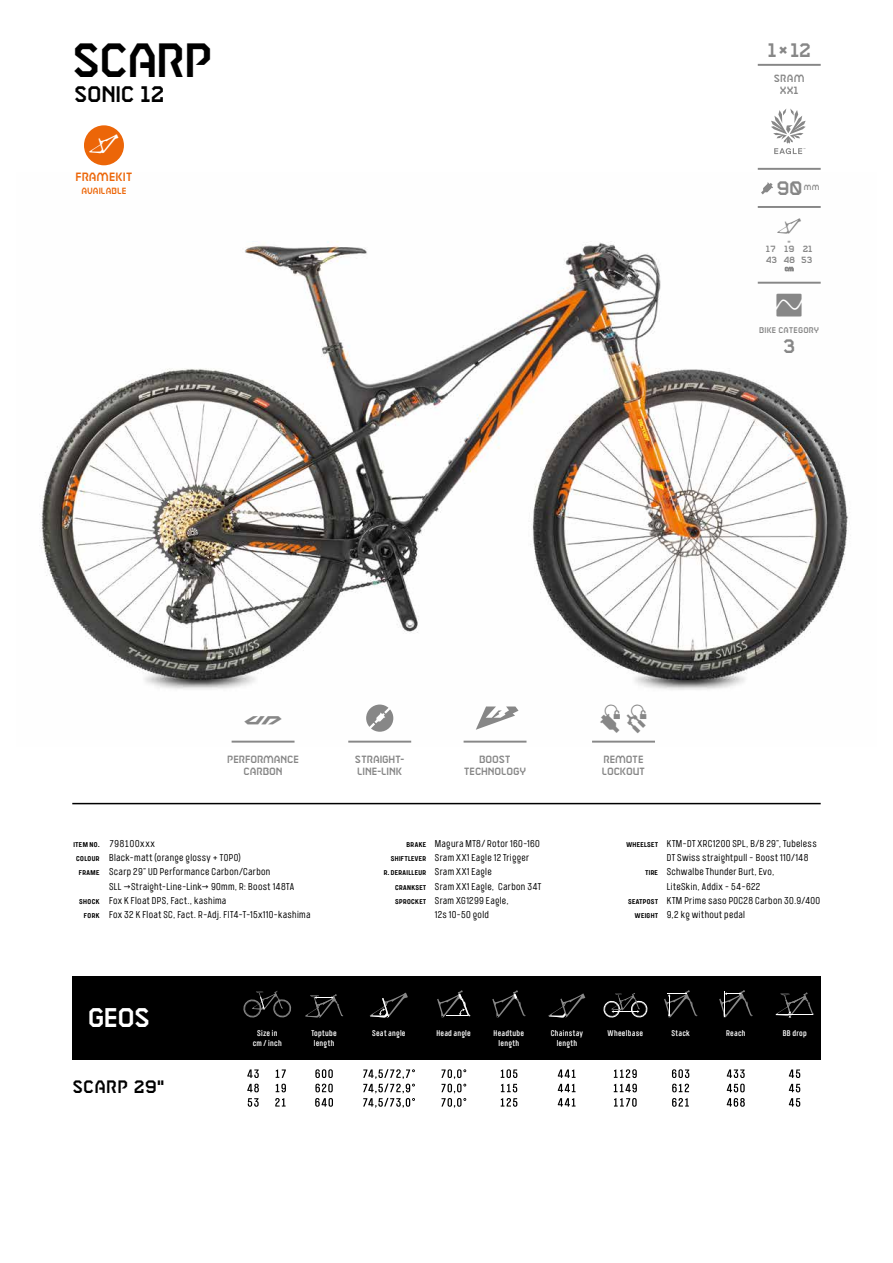
<style>
.page{position:relative;width:893px;height:1263px;background:#fff}
.page>*{position:absolute;margin:0;border:0;box-sizing:border-box;transform-origin:0 0}
.t1{font:48px "Coach";letter-spacing:-.03em;color:#000}
.t2{font:27px "Coach";color:#fff}
.t3{font:22.5px "Coach";letter-spacing:-.015em;color:#000}
.t4{font:22.5px "KTM Icons 2018";color:#878787}
.t5{font:21.45px "KTM Icons 2018";color:#878787}
.t6{font:19.5px "Coach";color:#878787}
.t7{font:19.5px "KTM Icons 2018";color:#878787}
.t8{font:18px "Coach";letter-spacing:.01em;color:#000}
.t9{font:12px "Coach";color:#ec6608}
.t10{font:10.5px/12px "Coach";letter-spacing:-.015em;color:#878787;text-align:center}
.t11{font:9.9px/14.4px "Port Condensed";letter-spacing:.03em;color:#000}
.t12{font:500 9px/14.4px "Port Condensed";letter-spacing:-.025em;color:#000}
.t13{font:9px/10.5px "Coach";color:#878787}
.t14{font:9px "Coach";color:#ec6608}
.t15{font:500 8.25px/10.5px "Port Condensed";letter-spacing:.03em;color:#fff;text-align:center}
.t16{font:8.25px "Coach";letter-spacing:.02em;color:#878787}
.t17{font:7.5px "Coach";color:#878787}
</style>
<div class="page">
<img style="left:39px;top:194px;width:811px;height:549px">
<svg style="left:761px;top:182px;width:12px;height:12px"></svg>
<hr style="left:758px;top:64px;width:63px;height:2px;background:#878787">
<svg style="left:785px;top:267px;width:8px;height:4px"></svg>
<hr style="left:758px;top:168px;width:63px;height:2px;background:#878787">
<hr style="left:758px;top:206px;width:63px;height:2px;background:#878787">
<svg style="left:771px;top:108px;width:35px;height:46px"></svg>
<hr style="left:758px;top:282px;width:63px;height:2px;background:#878787">
<div style="left:84px;top:125px;width:40px;height:40px;background:#ec6608;border-radius:50%"></div>
<hr style="left:592px;top:741px;width:63px;height:2px;background:#878787">
<hr style="left:348px;top:741px;width:63px;height:2px;background:#878787">
<svg style="left:366px;top:704px;width:27px;height:28px"></svg>
<hr style="left:464px;top:741px;width:62px;height:2px;background:#878787">
<svg style="left:476px;top:706px;width:42px;height:24px"></svg>
<hr style="left:232px;top:741px;width:63px;height:2px;background:#878787">
<div style="left:72px;top:976px;width:749px;height:83px;background:#000"></div>
<svg style="left:243px;top:991px;width:49px;height:27px"></svg>
<svg style="left:305px;top:994px;width:38px;height:23px"></svg>
<svg style="left:370px;top:993px;width:38px;height:24px"></svg>
<svg style="left:437px;top:990px;width:33px;height:27px"></svg>
<svg style="left:492px;top:990px;width:33px;height:27px"></svg>
<svg style="left:603px;top:993px;width:45px;height:25px"></svg>
<svg style="left:664px;top:990px;width:33px;height:27px"></svg>
<svg style="left:719px;top:990px;width:34px;height:27px"></svg>
<svg style="left:549px;top:993px;width:36px;height:24px"></svg>
<svg style="left:775px;top:992px;width:39px;height:25px"></svg>
<svg style="left:248px;top:1098px;width:11px;height:9px"></svg>
<svg style="left:247px;top:1084px;width:12px;height:8px"></svg>
<svg style="left:247px;top:1069px;width:12px;height:9px"></svg>
<svg style="left:275px;top:1098px;width:11px;height:8px"></svg>
<svg style="left:276px;top:1084px;width:10px;height:8px"></svg>
<svg style="left:276px;top:1069px;width:10px;height:9px"></svg>
<svg style="left:315px;top:1098px;width:18px;height:9px"></svg>
<svg style="left:315px;top:1084px;width:18px;height:8px"></svg>
<svg style="left:315px;top:1069px;width:18px;height:9px"></svg>
<svg style="left:363px;top:1069px;width:52px;height:39px"></svg>
<svg style="left:441px;top:1069px;width:25px;height:39px"></svg>
<svg style="left:501px;top:1098px;width:16px;height:9px"></svg>
<svg style="left:501px;top:1084px;width:16px;height:8px"></svg>
<svg style="left:501px;top:1069px;width:16px;height:9px"></svg>
<svg style="left:614px;top:1098px;width:23px;height:9px"></svg>
<svg style="left:614px;top:1084px;width:23px;height:8px"></svg>
<svg style="left:614px;top:1069px;width:23px;height:9px"></svg>
<svg style="left:672px;top:1098px;width:17px;height:9px"></svg>
<svg style="left:672px;top:1084px;width:17px;height:8px"></svg>
<svg style="left:672px;top:1069px;width:17px;height:9px"></svg>
<svg style="left:727px;top:1098px;width:18px;height:9px"></svg>
<svg style="left:727px;top:1084px;width:18px;height:8px"></svg>
<svg style="left:727px;top:1069px;width:18px;height:9px"></svg>
<svg style="left:558px;top:1098px;width:17px;height:8px"></svg>
<svg style="left:558px;top:1084px;width:17px;height:8px"></svg>
<svg style="left:558px;top:1069px;width:17px;height:9px"></svg>
<svg style="left:789px;top:1098px;width:11px;height:9px"></svg>
<svg style="left:789px;top:1084px;width:11px;height:8px"></svg>
<svg style="left:789px;top:1069px;width:11px;height:9px"></svg>
<hr style="left:73px;top:803px;width:747px;height:1px;background:#000">
<svg style="left:777px;top:218px;width:24px;height:16px"></svg>
<h1 class="t1" style="left:72px;top:33px;width:142px">SCARP</h1>
<h3 class="t3" style="left:74px;top:82px;width:92px">SONIC 12</h3>
<p class="t9" style="left:75px;top:171px;width:59px">FRAMEKIT</p>
<p class="t14" style="left:81px;top:186px;width:47px">AVAILABLE</p>
<h3 class="t6" style="left:767px;top:39px;width:45px">1×12</h3>
<p class="t10" style="left:774px;top:73px;width:32px">SRAM<br>XX1</p>
<h3 class="t6" style="left:776px;top:177px;width:28px">90</h3>
<p class="t17" style="left:804px;top:183px;width:17px">mm</p>
<p class="t17" style="left:788px;top:239px;width:5px">"</p>
<p class="t13" style="left:766px;top:245px;width:48px">17 19 21<br>43 48 53</p>
<h3 class="t4" style="left:762px;top:292px;width:55px">Í</h3>
<p class="t16" style="left:759px;top:325px;width:62px">BIKE CATEGORY</p>
<h3 class="t6" style="left:783px;top:335px;width:14px">3</h3>
<h3 class="t5" style="left:237px;top:708px;width:53px">Ü</h3>
<p class="t10" style="left:227px;top:754px;width:73px">PERFORMANCE<br>CARBON</p>
<p class="t12" style="left:73px;top:836px;width:28px;text-align:justify">ITEM No.<br>COLOUR Frame</p>
<p class="t12" style="left:79px;top:893px;width:23px;text-align:center">Shock<br>Fork</p>
<p class="t11" style="left:109px;top:836px;width:203px">798100xxx<br>Black-matt (orange glossy + TOPO)<br>Scarp 29" UD Performance Carbon/Carbon<br>SLL →Straight-Line-Link→ 90mm, R: Boost 148TA<br>Fox K Float DPS, Fact., kashima<br>Fox 32 K Float SC, Fact. R-Adj. FIT4-T-15x110-kashima</p>
<h2 class="t2" style="left:88px;top:1003px;width:64px">GEOS</h2>
<p class="t10" style="left:355px;top:754px;width:51px;text-align:left">STRAIGHT-<br>LINE-LINK</p>
<p class="t10" style="left:464px;top:754px;width:64px">BOOST<br>TECHNOLOGY</p>
<p class="t12" style="left:406px;top:836px;width:21px">Brake</p>
<p class="t12" style="left:390px;top:850px;width:13px">Shiftle</p>
<p class="t12" style="left:415px;top:850px;width:9px">ver</p>
<p class="t12" style="left:395px;top:865px;width:29px;text-indent:-11px">R. Derailleur<br>Crankset<br>Sprocket</p>
<p class="t11" style="left:435px;top:836px;width:108px">Magura MT8/ Rotor 160-160<br>Sram XX1 Eagle 12 Trigger<br>Sram XX1 Eagle<br>Sram XX1 Eagle, Carbon 34T<br>Sram XG1299 Eagle,<br>12s 10-50 gold</p>
<h3 class="t7" style="left:587px;top:707px;width:75px">àâ</h3>
<p class="t10" style="left:602px;top:754px;width:45px;text-align:left">REMOTE<br>LOCKOUT</p>
<p class="t12" style="left:626px;top:836px;width:15px">Wheelset</p>
<p class="t12" style="left:645px;top:865px;width:8px">Tire</p>
<p class="t12" style="left:635px;top:893px;width:25px;text-indent:-7px">Seatpost<br>WEIGHT</p>
<p class="t11" style="left:667px;top:836px;width:155px">KTM-DT XRC1200 SPL, B/B 29", Tubeless<br>DT Swiss straightpull - Boost 110/148<br>Schwalbe Thunder Burt, Evo,<br>LiteSkin, Addix - 54-622<br>KTM Prime saso POC28 Carbon 30.9/400<br>9,2 kg without pedal</p>
<h3 class="t8" style="left:72px;top:1077px;width:94px">SCARP 29"</h3>
<p class="t15" style="left:253px;top:1027px;width:31px">Size in cm / inch</p>
<p class="t15" style="left:311px;top:1027px;width:27px;text-align:left">Toptube length</p>
<p class="t15" style="left:372px;top:1027px;width:35px">Seat angle</p>
<p class="t15" style="left:436px;top:1027px;width:36px">Head angle</p>
<p class="t15" style="left:494px;top:1027px;width:32px">Headtube length</p>
<p class="t15" style="left:551px;top:1027px;width:34px">Chainstay</p>
<p class="t15" style="left:608px;top:1027px;width:37px">Wheelbase</p>
<p class="t15" style="left:671px;top:1027px;width:20px">Stack</p>
<p class="t15" style="left:726px;top:1027px;width:21px">Reach</p>
<p class="t15" style="left:557px;top:1038px;width:22px">length</p>
<p class="t15" style="left:783px;top:1027px;width:26px">BB drop</p>
</div>
